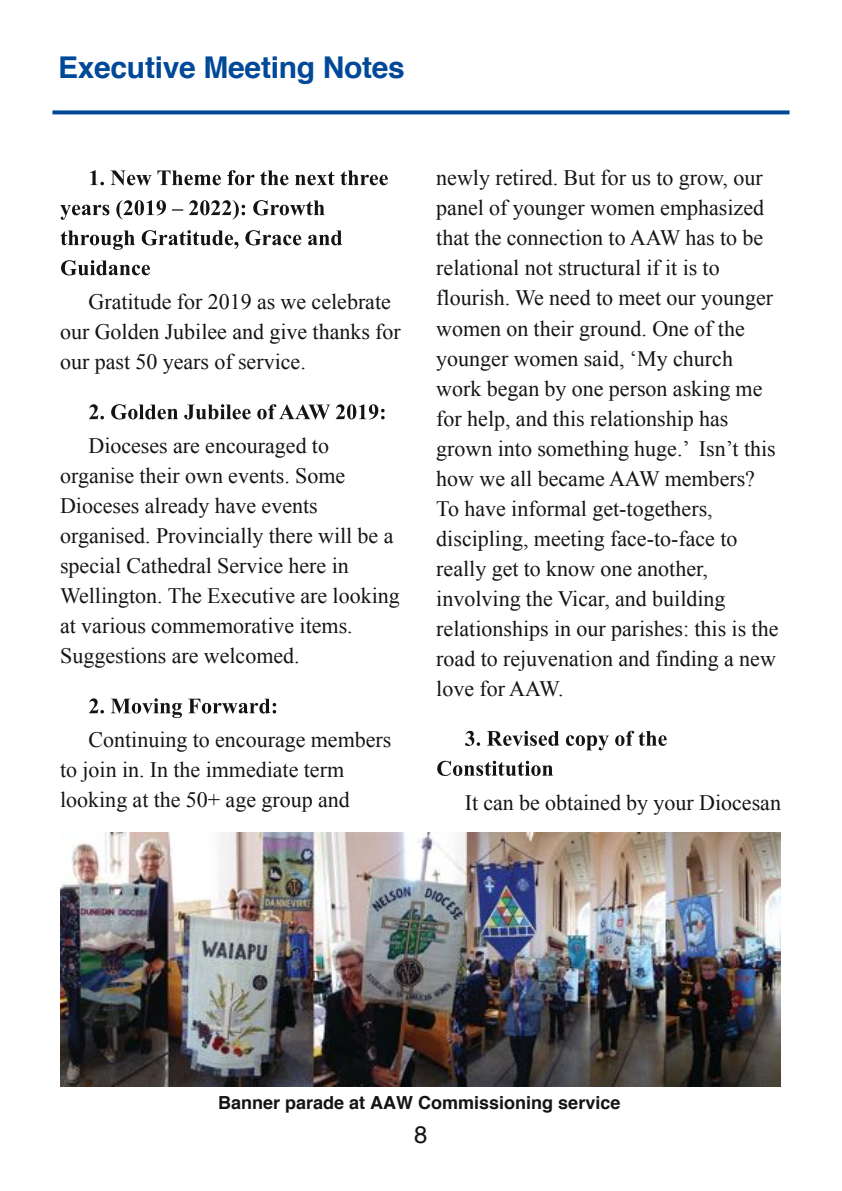
<style>
.page{position:relative;width:842px;height:1191px;background:#fff}
.page>*{position:absolute;margin:0;border:0;box-sizing:border-box;transform-origin:0 0}
.t1{font:700 30px "Helvetica";letter-spacing:-.01em;color:#004998}
.t2{font:24px "Helvetica";color:#161413}
.t3{font:22px/30px "Times New Roman";color:#161413}
.t4{font:700 18px "Helvetica";color:#161413}
</style>
<div class="page">
<svg style="left:52px;top:110px;width:737px;height:4px;background:#1b5ca2"></svg>
<svg style="left:90px;top:170px;width:14px;height:15px"></svg>
<svg style="left:111px;top:170px;width:110px;height:15px"></svg>
<svg style="left:227px;top:170px;width:27px;height:15px"></svg>
<svg style="left:260px;top:170px;width:28px;height:15px"></svg>
<svg style="left:295px;top:171px;width:39px;height:14px"></svg>
<svg style="left:340px;top:170px;width:48px;height:15px"></svg>
<svg style="left:60px;top:205px;width:49px;height:15px"></svg>
<svg style="left:116px;top:200px;width:50px;height:19px"></svg>
<svg style="left:172px;top:209px;width:11px;height:2px"></svg>
<svg style="left:189px;top:200px;width:56px;height:19px"></svg>
<svg style="left:253px;top:200px;width:72px;height:15px"></svg>
<svg style="left:61px;top:230px;width:74px;height:20px"></svg>
<svg style="left:142px;top:230px;width:96px;height:19px"></svg>
<svg style="left:245px;top:230px;width:56px;height:15px"></svg>
<svg style="left:308px;top:230px;width:34px;height:15px"></svg>
<svg style="left:61px;top:260px;width:89px;height:15px"></svg>
<svg style="left:89px;top:404px;width:15px;height:15px"></svg>
<svg style="left:111px;top:404px;width:67px;height:15px"></svg>
<svg style="left:184px;top:404px;width:67px;height:15px"></svg>
<svg style="left:257px;top:404px;width:73px;height:15px"></svg>
<svg style="left:336px;top:404px;width:49px;height:15px"></svg>
<svg style="left:89px;top:698px;width:15px;height:15px"></svg>
<svg style="left:111px;top:698px;width:71px;height:20px"></svg>
<svg style="left:188px;top:698px;width:88px;height:15px"></svg>
<svg style="left:465px;top:731px;width:15px;height:15px"></svg>
<svg style="left:487px;top:730px;width:72px;height:16px"></svg>
<svg style="left:566px;top:735px;width:43px;height:15px"></svg>
<svg style="left:615px;top:730px;width:52px;height:16px"></svg>
<svg style="left:437px;top:760px;width:116px;height:16px"></svg>
<img style="left:60px;top:832px;width:721px;height:254px">
<h1 class="t1" style="left:58px;top:55px;width:348px">Executive Meeting Notes</h1>
<p class="t3" style="left:60px;top:287px;width:342px;text-indent:28px">Gratitude for 2019 as we celebrate our Golden Jubilee and give thanks for our past 50 years of service.</p>
<p class="t3" style="left:60px;top:431px;width:341px;text-indent:28px">Dioceses are encouraged to organise their own events. Some<br>Dioceses already have events organised. Provincially there will be a special Cathedral Service here in<br>Wellington. The Executive are looking at various commemorative items.<br>Suggestions are welcomed.</p>
<p class="t3" style="left:60px;top:725px;width:333px;text-indent:28px">Continuing to encourage members to join in. In the immediate term looking at the 50+ age group and</p>
<p class="t3" style="left:436px;top:163px;width:344px">newly retired. But for us to grow, our panel of younger women emphasized that the connection to AAW has to be relational not structural if it is to flourish. We need to meet our younger women on their ground. One of the younger women said, ‘My church work began by one person asking me for help, and this relationship has grown into something huge.’ Isn’t this how we all became AAW members?<br>To have informal get-togethers, discipling, meeting face-to-face to really get to know one another, involving the Vicar, and building relationships in our parishes: this is the road to rejuvenation and finding a new love for AAW.</p>
<p class="t3" style="left:465px;top:787px;width:318px">It can be obtained by your Diocesan</p>
<p class="t4" style="left:218px;top:1094px;width:404px">Banner parade at AAW Commissioning service</p>
<p class="t2" style="left:414px;top:1124px;width:15px">8</p>
</div>
